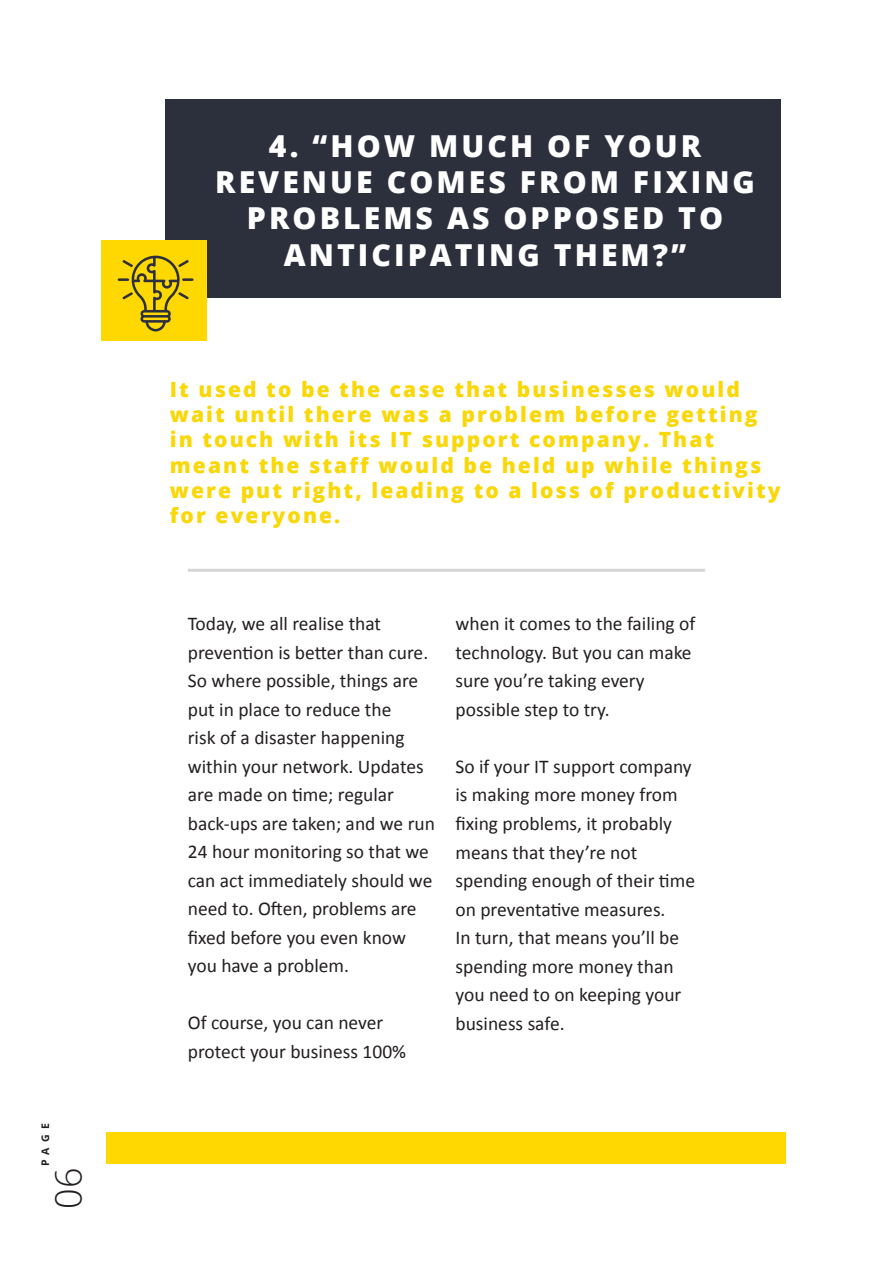
<style>
.page{position:relative;width:893px;height:1263px;background:#fff}
.page>*{position:absolute;margin:0;border:0;box-sizing:border-box;transform-origin:0 0}
.t1{font:300 36px "Open Sans";color:#231f20}
.t2{font:800 30.3px/36.3px "Open Sans";letter-spacing:.1em;color:#fff;text-align:center}
.t3{font:800 21px/25.2px "Open Sans";letter-spacing:.1em;color:#fad706}
.t4{font:19.5px/28.5px "Calibri";color:#231f20}
.t5{font:700 10.5px "Open Sans";color:#231f20}
</style>
<div class="page">
<div style="left:107px;top:1133px;width:679px;height:31px;background:#ffd801"></div>
<div style="left:165px;top:99px;width:616px;height:198px;background:#2c2f3c"></div>
<div style="left:101px;top:240px;width:106px;height:101px;background:#ffd801"></div>
<hr style="left:188px;top:569px;width:517px;height:3px;background:#d6d5d6">
<svg style="left:118px;top:256px;width:76px;height:75px"></svg>
<p class="t5" style="left:38px;top:1166px;width:45px;rotate:-90deg">PAGE</p>
<h1 class="t1" style="left:44px;top:1209px;width:43px;rotate:-90deg">06</h1>
<h2 class="t2" style="left:215px;top:126px;width:541px">4. “HOW MUCH OF YOUR<br>REVENUE COMES FROM FIXING<br>PROBLEMS AS OPPOSED TO<br>ANTICIPATING THEM?”</h2>
<p class="t3" style="left:170px;top:376px;width:612px">It used to be the case that businesses would wait until there was a problem before getting in touch with its IT support company. That meant the staff would be held up while things were put right, leading to a loss of productivity for everyone.</p>
<p class="t4" style="left:188px;top:610px;width:249px">Today, we all realise that prevention is better than cure.<br>So where possible, things are put in place to reduce the<br>risk of a disaster happening within your network. Updates are made on time; regular back-ups are taken; and we run<br>24 hour monitoring so that we can act immediately should we need to. Often, problems are fixed before you even know you have a problem.</p>
<p class="t4" style="left:188px;top:1009px;width:220px">Of course, you can never protect your business 100%</p>
<p class="t4" style="left:455px;top:610px;width:241px">when it comes to the failing of technology. But you can make sure you’re taking every possible step to try.</p>
<p class="t4" style="left:455px;top:752px;width:241px">So if your IT support company is making more money from fixing problems, it probably means that they’re not spending enough of their time on preventative measures.<br>In turn, that means you’ll be spending more money than you need to on keeping your business safe.</p>
</div>
